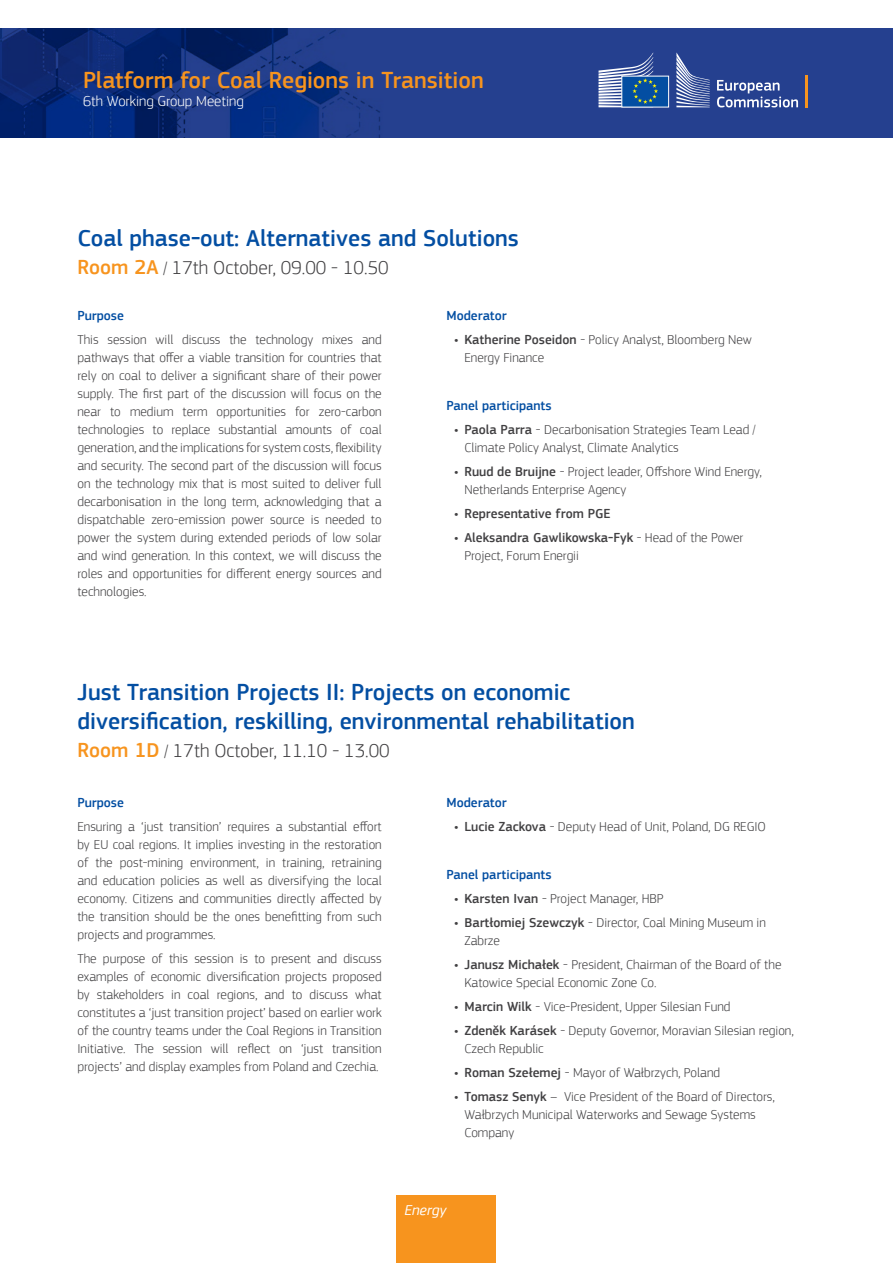
<style>
.page{position:relative;width:893px;height:1263px;background:#fff}
.page>*{position:absolute;margin:0;border:0;box-sizing:border-box;transform-origin:0 0}
.t1{font:500 24px/28.8px "EC Square Sans Pro";color:#034ea2}
.t2{font:500 24px "EC Square Sans Pro";color:#f7941e}
.t3{font:300 19.5px "EC Square Sans Pro";color:#414042}
.t4{font:300 15px "EC Square Sans Pro";color:#fff}
.t5{font:italic 15px "EC Square Sans Pro";color:#fff}
.t6{font:300 13.5px/18px "EC Square Sans Pro";color:#414042}
.t7{font:500 13.5px "EC Square Sans Pro";color:#034ea2}
.t8{font:500 13.5px "EC Square Sans Pro";color:#414042}
.s1{font-weight:500;font-size:21px;color:#f7941e}
.s2{font-size:18px}
.s3{font-weight:500}
</style>
<div class="page">
<div style="left:0;top:29px;width:893px;height:109px;background:#25408f"></div>
<img style="left:0;top:29px;width:792px;height:109px">
<svg style="left:717px;top:80px;width:81px;height:27px"></svg>
<hr style="left:805px;top:75px;width:3px;height:32px;background:#f7941e">
<svg style="left:676px;top:52px;width:34px;height:55px"></svg>
<div style="left:622px;top:76px;width:47px;height:31px;background:#034ea2;border:1px solid #fff"></div>
<svg style="left:598px;top:52px;width:60px;height:55px"></svg>
<div style="left:397px;top:1195px;width:99px;height:68px;background:#f7941e"></div>
<h1 class="t2" style="left:83px;top:66px;width:402px">Platform for Coal Regions in Transition</h1>
<p class="t4" style="left:83px;top:92px;width:162px">6th Working Group Meeting</p>
<h1 class="t1" style="left:77px;top:224px;width:443px">Coal phase-out: Alternatives and Solutions</h1>
<h2 class="t3" style="left:77px;top:256px;width:313px"><span class="s1">Room 2A</span> <span class="s2">/</span> 17th October, 09.00 - 10.50</h2>
<p class="t7" style="left:77px;top:307px;width:48px">Purpose</p>
<p class="t6" style="left:77px;top:330px;width:306px;text-align:justify">This session will discuss the technology mixes and pathways that offer a viable transition for countries that rely on coal to deliver a significant share of their power supply. The first part of the discussion will focus on the near to medium term opportunities for zero-carbon technologies to replace substantial amounts of coal generation, and the implications for system costs, flexibility and security. The second part of the discussion will focus on the technology mix that is most suited to deliver full decarbonisation in the long term, acknowledging that a dispatchable zero-emission power source is needed to power the system during extended periods of low solar and wind generation. In this context, we will discuss the roles and opportunities for different energy sources and technologies.</p>
<p class="t7" style="left:446px;top:307px;width:62px">Moderator</p>
<p class="t6" style="left:464px;top:330px;width:289px;text-indent:-10px"><span class="s3">• Katherine Poseidon</span> - Policy Analyst, Bloomberg New<br>Energy Finance</p>
<p class="t7" style="left:446px;top:397px;width:107px">Panel participants</p>
<p class="t6" style="left:464px;top:420px;width:293px;text-indent:-10px"><span class="s3">• Paola Parra</span> - Decarbonisation Strategies Team Lead /<br>Climate Policy Analyst, Climate Analytics</p>
<p class="t6" style="left:464px;top:462px;width:299px;text-indent:-10px"><span class="s3">• Ruud de Bruijne</span> - Project leader, Offshore Wind Energy,<br>Netherlands Enterprise Agency</p>
<p class="t8" style="left:454px;top:505px;width:158px">• Representative from PGE</p>
<p class="t6" style="left:464px;top:528px;width:280px;text-indent:-10px"><span class="s3">• Aleksandra Gawlikowska-Fyk</span> - Head of the Power<br>Project, Forum Energii</p>
<h1 class="t1" style="left:77px;top:678px;width:559px">Just Transition Projects II: Projects on economic diversification, reskilling, environmental rehabilitation</h1>
<h2 class="t3" style="left:77px;top:739px;width:314px"><span class="s1">Room 1D</span> <span class="s2">/</span> 17th October, 11.10 - 13.00</h2>
<p class="t7" style="left:77px;top:795px;width:48px">Purpose</p>
<p class="t6" style="left:77px;top:818px;width:306px;text-align:justify">Ensuring a ‘just transition’ requires a substantial effort by EU coal regions. It implies investing in the restoration of the post-mining environment, in training, retraining and education policies as well as diversifying the local economy. Citizens and communities directly affected by the transition should be the ones benefitting from such projects and programmes.</p>
<p class="t6" style="left:77px;top:949px;width:306px;text-align:justify">The purpose of this session is to present and discuss examples of economic diversification projects proposed by stakeholders in coal regions, and to discuss what constitutes a ‘just transition project’ based on earlier work of the country teams under the Coal Regions in Transition Initiative. The session will reflect on ‘just transition projects’ and display examples from Poland and Czechia.</p>
<p class="t7" style="left:446px;top:795px;width:62px">Moderator</p>
<p class="t6" style="left:454px;top:818px;width:314px"><span class="s3">• Lucie Zackova</span> - Deputy Head of Unit, Poland, DG REGIO</p>
<p class="t7" style="left:446px;top:867px;width:107px">Panel participants</p>
<p class="t6" style="left:454px;top:890px;width:211px"><span class="s3">• Karsten Ivan</span> - Project Manager, HBP</p>
<p class="t6" style="left:464px;top:914px;width:303px;text-indent:-10px"><span class="s3">• Bartłomiej Szewczyk</span> - Director, Coal Mining Museum in<br>Zabrze</p>
<p class="t6" style="left:464px;top:956px;width:318px;text-indent:-10px"><span class="s3">• Janusz Michałek</span> - President, Chairman of the Board of the<br>Katowice Special Economic Zone Co.</p>
<p class="t6" style="left:454px;top:998px;width:278px"><span class="s3">• Marcin Wilk</span> - Vice-President, Upper Silesian Fund</p>
<p class="t6" style="left:464px;top:1022px;width:331px;text-indent:-10px"><span class="s3">• Zdeněk Karásek</span> - Deputy Governor, Moravian Silesian region,<br>Czech Republic</p>
<p class="t6" style="left:454px;top:1064px;width:268px"><span class="s3">• Roman Szełemej</span> - Mayor of Wałbrzych, Poland</p>
<p class="t6" style="left:464px;top:1088px;width:312px;text-indent:-10px"><span class="s3">• Tomasz Senyk</span> – Vice President of the Board of Directors,<br>Wałbrzych Municipal Waterworks and Sewage Systems<br>Company</p>
<p class="t5" style="left:404px;top:1201px;width:43px">Energy</p>
</div>
